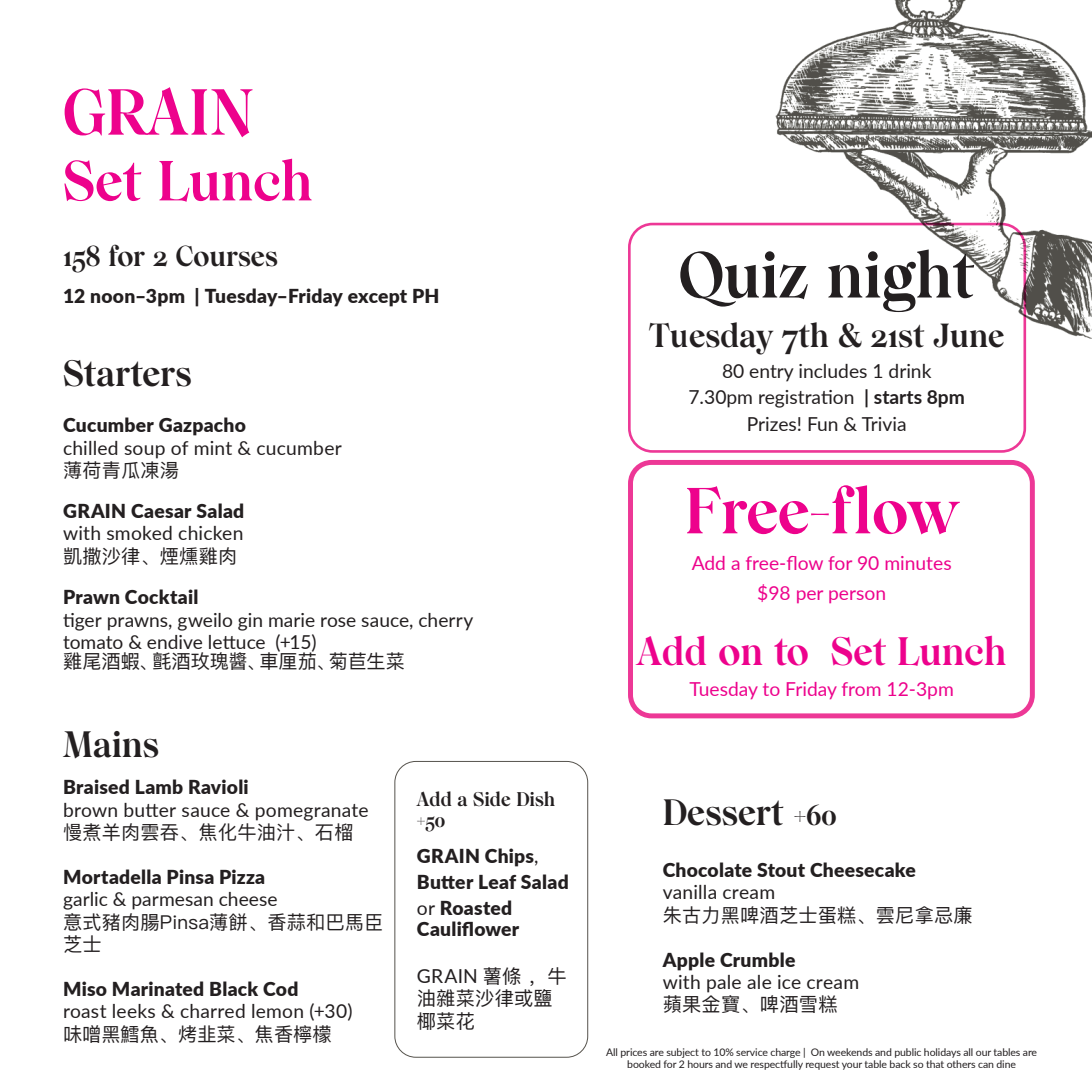
<style>
.page{position:relative;width:1092px;height:1092px;background:#fff}
.page>*{position:absolute;margin:0;border:0;box-sizing:border-box;transform-origin:0 0}
.t1{font:700 63px "Wulkan Display";color:#ed028c}
.t2{font:700 63px "Wulkan Display";color:#231f20}
.t3{font:700 54.77px "Wulkan Display";color:#ed028c}
.t4{font:700 38.5px "Wulkan Display";color:#ed028c}
.t5{font:700 35.7px "Wulkan Display";color:#231f20}
.t6{font:700 32.38px "Wulkan Display";color:#231f20}
.t7{font:700 28px "Wulkan Display";color:#231f20}
.t8{font:19.25px/26.2px "Lato";letter-spacing:.005em;color:#231f20}
.t9{font:900 19.25px/25.9px "Lato";letter-spacing:.015em;color:#231f20}
.t10{font:19.25px/22.4px "Ping Fang SC";letter-spacing:.01em;color:#231f20}
.t11{font:19.25px/29.8px "Lato";color:#ed028c;text-align:center}
.t12{font:700 19.25px/21px "Wulkan Display";color:#231f20}
.t13{font:10.5px/12.6px "Lato";letter-spacing:-.01em;color:#231f20;text-align:center}
.s1{font-weight:400}
.s2{font-family:"Ping Fang SC"}
.s3{font-weight:700}
.s4{font-size:28px}
</style>
<div class="page">
<div style="left:394px;top:761px;width:194px;height:296px;border:1px solid #56534d;border-radius:21px"></div>
<div style="left:628px;top:460px;width:406px;height:258px;border:5px solid #ed3896;border-radius:21px"></div>
<div style="left:628px;top:223px;width:398px;height:229px;border:3px solid #ed3896;border-radius:23px"></div>
<img style="left:686px;top:0;width:405px;height:412px">
<h1 class="t1" style="left:63px;top:75px;width:192px">GRAIN</h1>
<h2 class="t3" style="left:63px;top:148px;width:251px">Set Lunch</h2>
<h3 class="t7" style="left:63px;top:239px;width:216px">158 for 2 Courses</h3>
<p class="t9" style="left:63px;top:282px;width:378px">12 noon–3pm | Tuesday–Friday except PH</p>
<h3 class="t5" style="left:63px;top:352px;width:130px">Starters</h3>
<p class="t9" style="left:63px;top:411px;width:184px">Cucumber Gazpacho</p>
<p class="t8" style="left:63px;top:434px;width:280px">chilled soup of mint &amp; cucumber</p>
<p class="t10" style="left:63px;top:459px;width:118px">薄荷青瓜凍湯</p>
<p class="t9" style="left:63px;top:497px;width:183px">GRAIN Caesar Salad</p>
<p class="t8" style="left:63px;top:519px;width:182px">with smoked chicken</p>
<p class="t10" style="left:63px;top:544px;width:176px">凱撒沙律、煙燻雞肉</p>
<p class="t9" style="left:63px;top:583px;width:137px">Prawn Cocktail</p>
<p class="t8" style="left:63px;top:607px;width:412px;line-height:22.4px">tiger prawns, gweilo gin marie rose sauce, cherry tomato &amp; endive lettuce (+15)</p>
<p class="t10" style="left:63px;top:649px;width:343px">雞尾酒蝦、氈酒玫瑰醬、車厘茄、菊苣生菜</p>
<h3 class="t5" style="left:63px;top:722px;width:98px">Mains</h3>
<p class="t9" style="left:63px;top:773px;width:187px">Braised Lamb Ravioli</p>
<p class="t8" style="left:63px;top:795px;width:307px">brown butter sauce &amp; pomegranate</p>
<p class="t10" style="left:63px;top:820px;width:292px">慢煮羊肉雲吞、焦化牛油汁、石榴</p>
<p class="t9" style="left:63px;top:862px;width:204px">Mortadella Pinsa Pizza</p>
<p class="t8" style="left:63px;top:885px;width:216px">garlic &amp; parmesan cheese</p>
<p class="t10" style="left:63px;top:910px;width:322px">意式豬肉腸Pinsa薄餅、香蒜和巴馬臣芝士</p>
<p class="t9" style="left:63px;top:974px;width:237px">Miso Marinated Black Cod</p>
<p class="t8" style="left:63px;top:997px;width:291px">roast leeks &amp; charred lemon (+30)</p>
<p class="t10" style="left:63px;top:1022px;width:270px">味噌黑鱈魚、烤韭菜、焦香檸檬</p>
<p class="t12" style="left:417px;top:789px;width:140px">Add a Side Dish +50</p>
<p class="t9" style="left:417px;top:842px;width:153px">GRAIN Chips<span class="s1">,<br></span>Butter Leaf Salad <span class="s1">or</span> Roasted</p>
<p class="t9" style="left:417px;top:915px;width:104px">Cauliflower</p>
<p class="t8" style="left:417px;top:961px;width:151px">GRAIN <span class="s2">薯條 ，牛</span></p>
<p class="t10" style="left:417px;top:986px;width:137px">油雜菜沙律或鹽椰菜花</p>
<h1 class="t2" style="left:678px;top:237px;width:297px">Quiz night</h1>
<h3 class="t6" style="left:649px;top:315px;width:356px">Tuesday 7th &amp; 21st June</h3>
<p class="t8" style="left:688px;top:357px;width:278px;text-align:center">80 entry includes 1 drink<br>7.30pm registration <span class="s3">| starts 8pm<br></span>Prizes! Fun &amp; Trivia</p>
<h1 class="t1" style="left:684px;top:473px;width:275px">Free-flow</h1>
<p class="t11" style="left:691px;top:547px;width:261px">Add a free-flow for 90 minutes $98 per person</p>
<h3 class="t4" style="left:637px;top:628px;width:371px">Add on to Set Lunch</h3>
<p class="t11" style="left:689px;top:673px;width:266px">Tuesday to Friday from 12-3pm</p>
<h3 class="t5" style="left:662px;top:790px;width:175px">Dessert <span class="s4">+60</span></h3>
<p class="t9" style="left:662px;top:856px;width:255px">Chocolate Stout Cheesecake</p>
<p class="t8" style="left:662px;top:878px;width:114px">vanilla cream</p>
<p class="t10" style="left:662px;top:903px;width:311px">朱古力黑啤酒芝士蛋糕、雲尼拿忌廉</p>
<p class="t9" style="left:662px;top:945px;width:134px">Apple Crumble</p>
<p class="t8" style="left:662px;top:967px;width:198px">with pale ale ice cream</p>
<p class="t10" style="left:662px;top:992px;width:176px">蘋果金寶、啤酒雪糕</p>
<p class="t13" style="left:606px;top:1045px;width:432px">All prices are subject to 10% service charge | On weekends and public holidays all our tables are booked for 2 hours and we respectfully request your table back so that others can dine</p>
</div>
